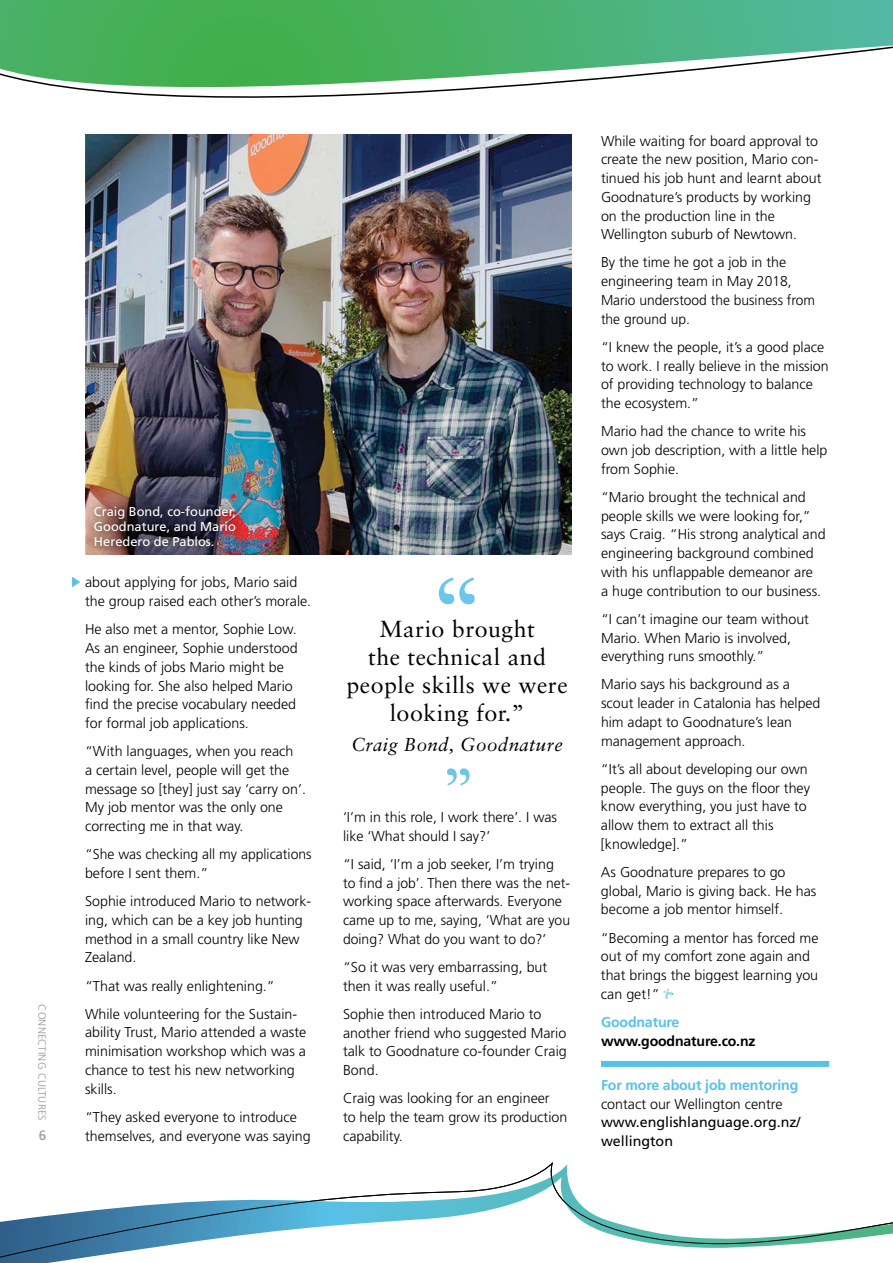
<style>
.page{position:relative;width:893px;height:1263px;background:#fff}
.page>*{position:absolute;margin:0;border:0;box-sizing:border-box;transform-origin:0 0}
.t1{font:23.25px/27.8px "Sabon MC";letter-spacing:.02em;color:#000;text-align:center}
.t2{font:italic 18.75px "Sabon MC";letter-spacing:.02em;color:#000}
.t3{font:300 14.25px/18.8px "Frutiger";color:#000}
.t4{font:14.25px/18.8px "Frutiger";color:#000}
.t5{font:14.25px "Frutiger Bold M";letter-spacing:-.01em;color:#58c1e9}
.t6{font:14.25px "Frutiger Bold M";letter-spacing:-.01em;color:#000}
.t7{font:13.5px "Frutiger";color:#939598}
.t8{font:12.9px/15px "Frutiger Roman M";color:#fff;text-align:justify}
.t9{font:300 10.5px "Frutiger";letter-spacing:.02em;color:#939598}
</style>
<div class="page">
<svg style="left:0;top:1163px;width:893px;height:100px"></svg>
<svg style="left:0;top:0;width:893px;height:188px"></svg>
<svg style="left:663px;top:989px;width:10px;height:10px"></svg>
<img style="left:85px;top:134px;width:486px;height:421px">
<svg style="left:439px;top:577px;width:36px;height:27px"></svg>
<svg style="left:447px;top:768px;width:23px;height:17px"></svg>
<img style="left:86px;top:498px;width:158px;height:57px">
<div style="left:601px;top:1061px;width:228px;height:6px;background:#58c1e9"></div>
<svg style="left:72px;top:577px;width:8px;height:10px"></svg>
<p class="t9" style="left:48px;top:1004px;width:118px;rotate:90deg">Connecting Cultures</p>
<p class="t7" style="left:39px;top:1127px;width:9px">6</p>
<p class="t8" style="left:94px;top:504px;width:144px">Craig Bond, co-founder, Goodnature, and Mario Heredero de Pablos.</p>
<p class="t3" style="left:85px;top:573px;width:228px">about applying for jobs, Mario said the group raised each other’s morale.</p>
<p class="t3" style="left:85px;top:620px;width:214px">He also met a mentor, Sophie Low.<br>As an engineer, Sophie understood the kinds of jobs Mario might be looking for. She also helped Mario find the precise vocabulary needed for formal job applications.</p>
<p class="t3" style="left:85px;top:742px;width:222px">“With languages, when you reach<br>a certain level, people will get the message so [they] just say ‘carry on’.<br>My job mentor was the only one correcting me in that way.</p>
<p class="t3" style="left:85px;top:845px;width:228px">“She was checking all my applications before I sent them.”</p>
<p class="t3" style="left:85px;top:892px;width:228px">Sophie introduced Mario to network&shy;ing, which can be a key job hunting method in a small country like New<br>Zealand.</p>
<p class="t3" style="left:85px;top:971px;width:214px;line-height:28.2px">“That was really enlightening.”<br>While volunteering for the Sustain-</p>
<p class="t3" style="left:85px;top:1023px;width:223px">ability Trust, Mario attended a waste minimisation workshop which was a chance to test his new networking skills.</p>
<p class="t3" style="left:85px;top:1107px;width:227px">“They asked everyone to introduce themselves, and everyone was saying</p>
<h1 class="t1" style="left:347px;top:615px;width:223px">Mario brought<br>the technical and people skills we were looking for.”</h1>
<h2 class="t2" style="left:352px;top:733px;width:213px">Craig Bond, Goodnature</h2>
<p class="t3" style="left:343px;top:808px;width:216px">‘I’m in this role, I work there’. I was like ‘What should I say?’</p>
<p class="t3" style="left:343px;top:855px;width:229px">“I said, ‘I’m a job seeker, I’m trying<br>to find a job’. Then there was the net&shy;working space afterwards. Everyone came up to me, saying, ‘What are you doing? What do you want to do?’</p>
<p class="t3" style="left:343px;top:958px;width:206px">“So it was very embarrassing, but then it was really useful.”</p>
<p class="t3" style="left:343px;top:1004px;width:225px">Sophie then introduced Mario to another friend who suggested Mario talk to Goodnature co-founder Craig<br>Bond.</p>
<p class="t3" style="left:343px;top:1089px;width:226px">Craig was looking for an engineer<br>to help the team grow its production capability.</p>
<p class="t3" style="left:601px;top:131px;width:222px">While waiting for board approval to create the new position, Mario con&shy;tinued his job hunt and learnt about Goodnature’s products by working on the production line in the Wellington suburb of Newtown.</p>
<p class="t3" style="left:601px;top:253px;width:216px">By the time he got a job in the engineering team in May 2018,<br>Mario understood the business from the ground up.</p>
<p class="t3" style="left:601px;top:337px;width:229px">“I knew the people, it’s a good place to work. I really believe in the mission of providing technology to balance the ecosystem.”</p>
<p class="t3" style="left:601px;top:422px;width:228px">Mario had the chance to write his own job description, with a little help from Sophie.</p>
<p class="t3" style="left:601px;top:487px;width:226px">“Mario brought the technical and people skills we were looking for,” says Craig. “His strong analytical and engineering background combined with his unflappable demeanor are<br>a huge contribution to our business.</p>
<p class="t3" style="left:601px;top:609px;width:209px">“I can’t imagine our team without<br>Mario. When Mario is involved, everything runs smoothly.”</p>
<p class="t3" style="left:601px;top:675px;width:221px">Mario says his background as a scout leader in Catalonia has helped him adapt to Goodnature’s lean management approach.</p>
<p class="t3" style="left:601px;top:759px;width:211px">“It’s all about developing our own people. The guys on the floor they know everything, you just have to allow them to extract all this [knowledge].”</p>
<p class="t3" style="left:601px;top:862px;width:217px">As Goodnature prepares to go global, Mario is giving back. He has become a job mentor himself.</p>
<p class="t3" style="left:601px;top:928px;width:219px">“Becoming a mentor has forced me out of my comfort zone again and that brings the biggest learning you can get!”</p>
<p class="t5" style="left:601px;top:1013px;width:80px">Goodnature</p>
<p class="t6" style="left:601px;top:1032px;width:156px">www.goodnature.co.nz</p>
<p class="t5" style="left:601px;top:1076px;width:199px">For more about job mentoring</p>
<p class="t3" style="left:601px;top:1094px;width:183px">contact our Wellington centre</p>
<p class="t4" style="left:601px;top:1113px;width:201px">www.englishlanguage.org.nz/ wellington</p>
</div>
